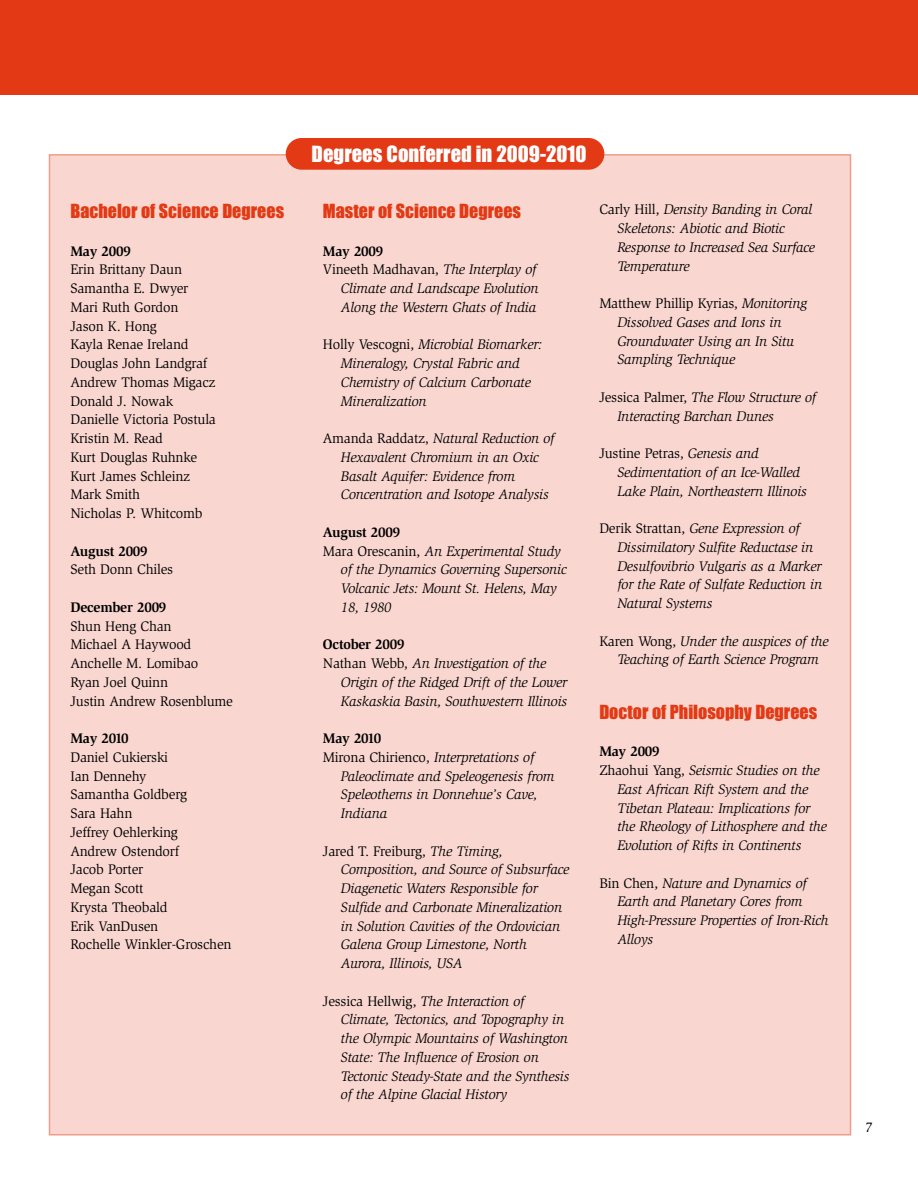
<style>
.page{position:relative;width:918px;height:1188px;background:#fff}
.page>*{position:absolute;margin:0;border:0;box-sizing:border-box;transform-origin:0 0}
.t1{font:20.7px "Impact";color:#fff}
.t2{font:18px "Impact";color:#e33914}
.t3{font:italic 14.25px/18.8px "Slimbach";letter-spacing:-.015em;color:#000}
.t4{font:14.25px/18.8px "Slimbach";letter-spacing:-.015em;color:#000}
.t5{font:700 14.25px "Slimbach";letter-spacing:-.015em;color:#000}
.s1{font-style:italic}
.s2{font-style:normal}
</style>
<div class="page">
<div style="left:0;top:0;width:918px;height:94px;background:#e33914"></div>
<div style="left:50px;top:155px;width:800px;height:980px;background:#f9d7d0"></div>
<div style="left:286px;top:138px;width:318px;height:32px;background:#e33914;border-radius:16px"></div>
<p class="t2" style="left:70px;top:205px;width:215px">Bachelor of Science Degrees</p>
<p class="t5" style="left:70px;top:245px;width:62px">May 2009</p>
<p class="t4" style="left:70px;top:261px;width:147px">Erin Brittany Daun<br>Samantha E. Dwyer<br>Mari Ruth Gordon<br>Jason K. Hong<br>Kayla Renae Ireland<br>Douglas John Landgraf<br>Andrew Thomas Migacz<br>Donald J. Nowak<br>Danielle Victoria Postula<br>Kristin M. Read<br>Kurt Douglas Ruhnke<br>Kurt James Schleinz<br>Mark Smith<br>Nicholas P. Whitcomb</p>
<p class="t5" style="left:70px;top:545px;width:79px">August 2009</p>
<p class="t4" style="left:70px;top:561px;width:104px">Seth Donn Chiles</p>
<p class="t5" style="left:70px;top:602px;width:97px">December 2009</p>
<p class="t4" style="left:70px;top:618px;width:164px">Shun Heng Chan<br>Michael A Haywood<br>Anchelle M. Lomibao<br>Ryan Joel Quinn<br>Justin Andrew Rosenblume</p>
<p class="t5" style="left:70px;top:733px;width:60px">May 2010</p>
<p class="t4" style="left:70px;top:749px;width:163px">Daniel Cukierski<br>Ian Dennehy<br>Samantha Goldberg<br>Sara Hahn<br>Jeffrey Oehlerking<br>Andrew Ostendorf<br>Jacob Porter<br>Megan Scott<br>Krysta Theobald<br>Erik VanDusen<br>Rochelle Winkler-Groschen</p>
<h1 class="t1" style="left:312px;top:147px;width:276px">Degrees Conferred in 2009-2010</h1>
<p class="t2" style="left:323px;top:205px;width:200px">Master of Science Degrees</p>
<p class="t5" style="left:323px;top:245px;width:62px">May 2009</p>
<p class="t4" style="left:323px;top:261px;width:215px">Vineeth Madhavan, <span class="s1">The Interplay of</span></p>
<p class="t3" style="left:341px;top:280px;width:199px">Climate and Landscape Evolution</p>
<p class="t3" style="left:341px;top:299px;width:197px">Along the Western Ghats of India</p>
<p class="t3" style="left:341px;top:336px;width:203px;text-indent:-18px"><span class="s2">Holly Vescogni,</span> Microbial Biomarker:<br>Mineralogy, Crystal Fabric and<br>Chemistry of Calcium Carbonate<br>Mineralization</p>
<p class="t3" style="left:341px;top:430px;width:215px;text-indent:-18px"><span class="s2">Amanda Raddatz,</span> Natural Reduction of Hexavalent Chromium in an Oxic Basalt Aquifer: Evidence from Concentration and Isotope Analysis</p>
<p class="t5" style="left:323px;top:527px;width:79px">August 2009</p>
<p class="t3" style="left:323px;top:543px;width:239px"><span class="s2">Mara Orescanin,</span> An Experimental Study</p>
<p class="t3" style="left:341px;top:561px;width:227px">of the Dynamics Governing Supersonic</p>
<p class="t3" style="left:341px;top:580px;width:217px">Volcanic Jets: Mount St. Helens, May</p>
<p class="t3" style="left:341px;top:599px;width:52px">18, 1980</p>
<p class="t5" style="left:323px;top:639px;width:83px">October 2009</p>
<p class="t3" style="left:323px;top:655px;width:225px"><span class="s2">Nathan Webb,</span> An Investigation of the</p>
<p class="t3" style="left:341px;top:674px;width:228px">Origin of the Ridged Drift of the Lower</p>
<p class="t3" style="left:341px;top:693px;width:228px">Kaskaskia Basin, Southwestern Illinois</p>
<p class="t5" style="left:323px;top:733px;width:60px">May 2010</p>
<p class="t3" style="left:323px;top:749px;width:213px"><span class="s2">Mirona Chirienco,</span> Interpretations of</p>
<p class="t3" style="left:341px;top:768px;width:215px">Paleoclimate and Speleogenesis from</p>
<p class="t3" style="left:341px;top:786px;width:198px">Speleothems in Donnehue’s Cave,</p>
<p class="t3" style="left:341px;top:805px;width:48px">Indiana</p>
<p class="t3" style="left:341px;top:843px;width:230px;text-indent:-18px"><span class="s2">Jared T. Freiburg,</span> The Timing, Composition, and Source of Subsurface Diagenetic Waters Responsible for Sulfide and Carbonate Mineralization in Solution Cavities of the Ordovician Galena Group Limestone, North Aurora, Illinois, USA</p>
<p class="t3" style="left:341px;top:993px;width:230px;text-indent:-18px"><span class="s2">Jessica Hellwig,</span> The Interaction of Climate, Tectonics, and Topography in the Olympic Mountains of Washington State: The Influence of Erosion on Tectonic Steady-State and the Synthesis of the Alpine Glacial History</p>
<p class="t3" style="left:617px;top:201px;width:199px;text-indent:-18px"><span class="s2">Carly Hill,</span> Density Banding in Coral<br>Skeletons: Abiotic and Biotic<br>Response to Increased Sea Surface<br>Temperature</p>
<p class="t3" style="left:617px;top:295px;width:191px;text-indent:-18px"><span class="s2">Matthew Phillip Kyrias,</span> Monitoring<br>Dissolved Gases and Ions in<br>Groundwater Using an In Situ<br>Sampling Technique</p>
<p class="t3" style="left:617px;top:389px;width:200px;text-indent:-18px"><span class="s2">Jessica Palmer,</span> The Flow Structure of<br>Interacting Barchan Dunes</p>
<p class="t3" style="left:617px;top:445px;width:191px;text-indent:-18px"><span class="s2">Justine Petras,</span> Genesis and<br>Sedimentation of an Ice-Walled<br>Lake Plain, Northeastern Illinois</p>
<p class="t3" style="left:617px;top:520px;width:206px;text-indent:-18px"><span class="s2">Derik Strattan,</span> Gene Expression of<br>Dissimilatory Sulfite Reductase in<br>Desulfovibrio Vulgaris as a Marker for the Rate of Sulfate Reduction in<br>Natural Systems</p>
<p class="t3" style="left:599px;top:632px;width:231px;text-align:center"><span class="s2">Karen Wong,</span> Under the auspices of the<br>Teaching of Earth Science Program</p>
<p class="t2" style="left:599px;top:706px;width:219px">Doctor of Philosophy Degrees</p>
<p class="t5" style="left:599px;top:746px;width:62px">May 2009</p>
<p class="t3" style="left:599px;top:762px;width:222px"><span class="s2">Zhaohui Yang,</span> Seismic Studies on the</p>
<p class="t3" style="left:617px;top:781px;width:192px">East African Rift System and the</p>
<p class="t3" style="left:617px;top:800px;width:194px">Tibetan Plateau: Implications for</p>
<p class="t3" style="left:617px;top:818px;width:211px">the Rheology of Lithosphere and the</p>
<p class="t3" style="left:617px;top:837px;width:186px">Evolution of Rifts in Continents</p>
<p class="t3" style="left:617px;top:875px;width:213px;text-indent:-18px"><span class="s2">Bin Chen,</span> Nature and Dynamics of<br>Earth and Planetary Cores from<br>High-Pressure Properties of Iron-Rich<br>Alloys</p>
<p class="t4" style="left:866px;top:1119px;width:9px">7</p>
</div>
